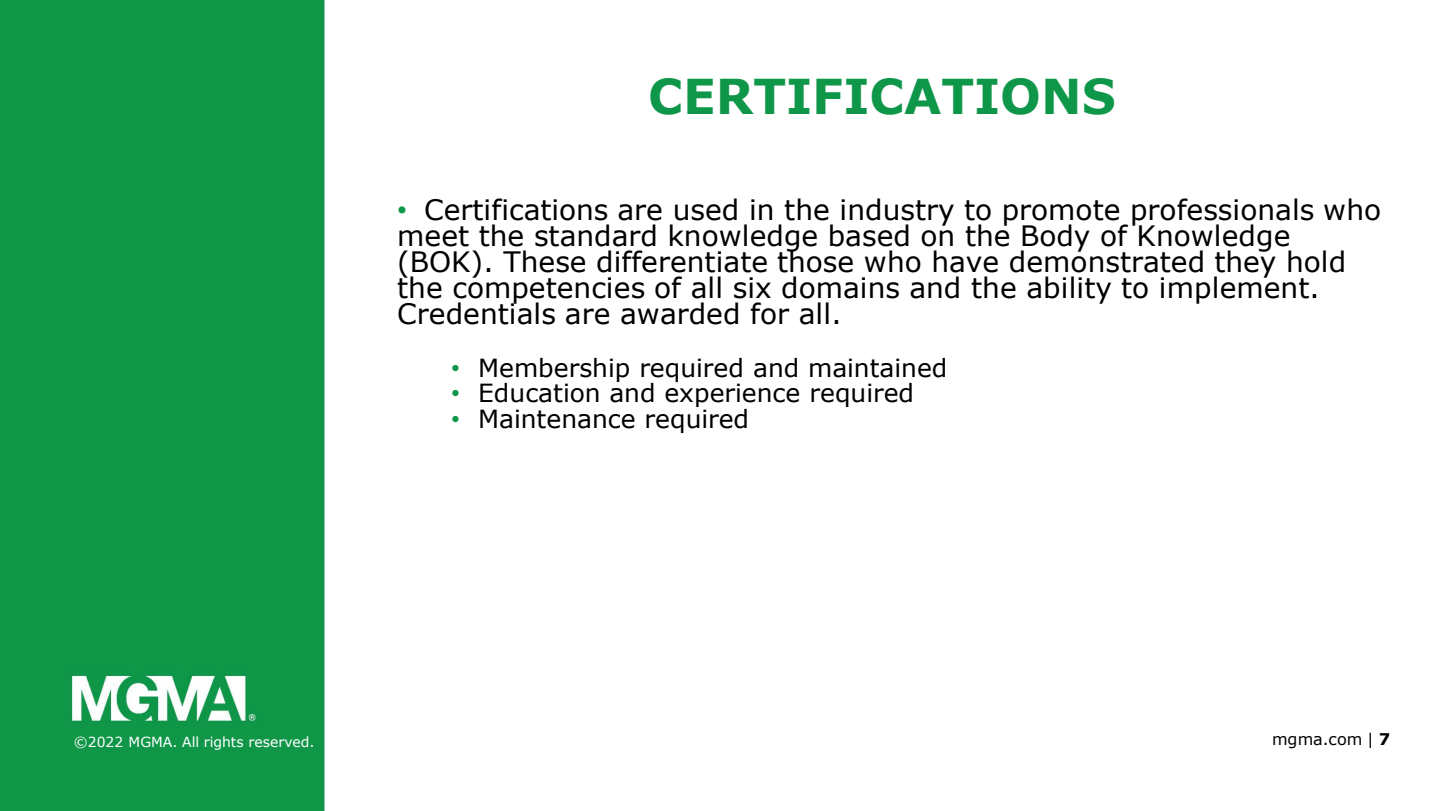
<style>
.page{position:relative;width:1440px;height:811px;background:#fff}
.page>*{position:absolute;margin:0;border:0;box-sizing:border-box;transform-origin:0 0}
.t1{font:700 48px "Verdana";color:#0e9649}
.t2{font:28px/26px "Verdana";color:#000}
.t3{font:25px "Verdana";color:#000}
.t4{font:16px "Verdana";color:#000}
.t5{font:14px "Verdana";color:#fff}
.s1{font-family:"Arial";color:#0e9649}
.s2{font-weight:700}
</style>
<div class="page">
<div style="left:0;top:0;width:325px;height:811px;background:#0f9647"></div>
<h1 class="t1" style="left:648px;top:63px;width:469px">CERTIFICATIONS</h1>
<p class="t2" style="left:397px;top:196px;width:985px"><span class="s1">•</span> Certifications are used in the industry to promote professionals who meet the standard knowledge based on the Body of Knowledge (BOK). These differentiate those who have demonstrated they hold the competencies of all six domains and the ability to implement.<br>Credentials are awarded for all.</p>
<p class="t3" style="left:451px;top:350px;width:498px"><span class="s1">•</span> Membership required and maintained</p>
<p class="t3" style="left:451px;top:376px;width:464px"><span class="s1">•</span> Education and experience required</p>
<p class="t3" style="left:451px;top:402px;width:300px"><span class="s1">•</span> Maintenance required</p>
<p class="t5" style="left:74px;top:732px;width:242px">©2022 MGMA. All rights reserved.</p>
<p class="t4" style="left:1272px;top:729px;width:120px">mgma.com | <span class="s2">7</span></p>
</div>
